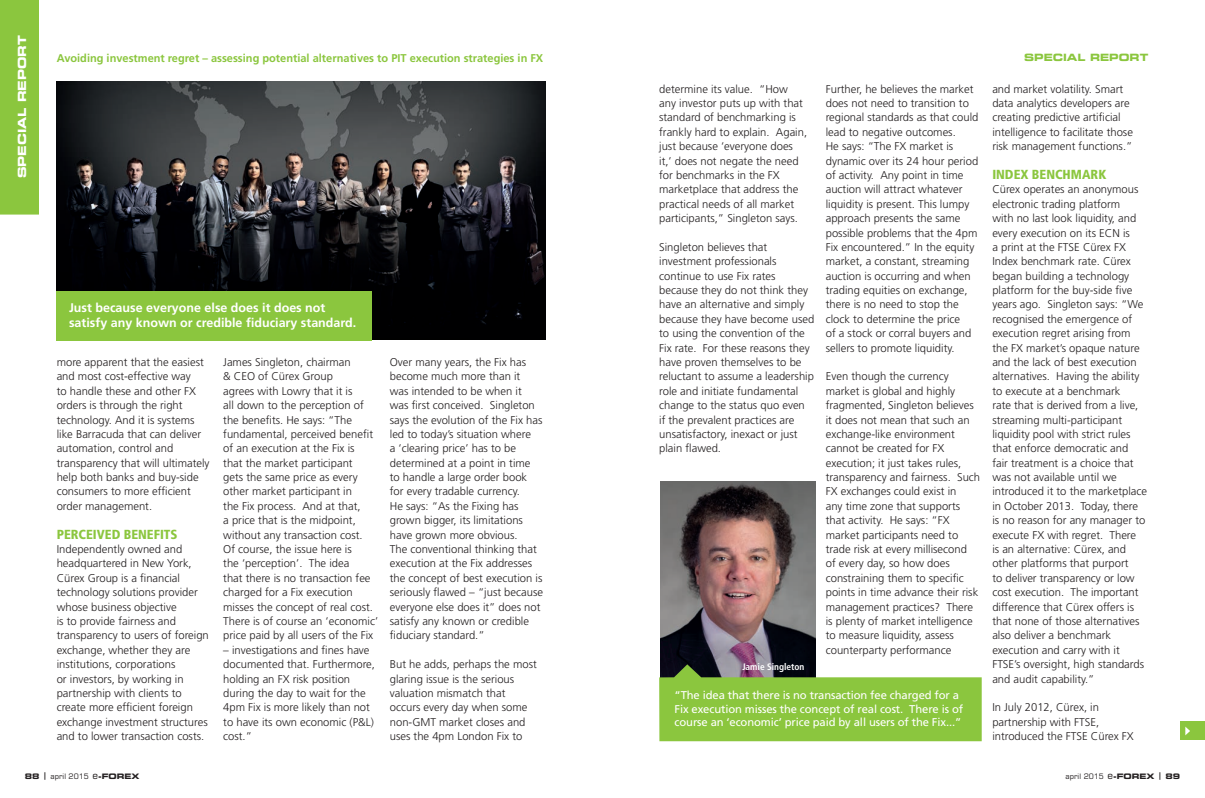
<style>
.page{position:relative;width:1205px;height:798px;background:#fff}
.page>*{position:absolute;margin:0;border:0;box-sizing:border-box;transform-origin:0 0}
.Paragraph_Title{font:900 condensed 13.12px "Frutiger";color:#8bc63e}
.Pulled_quotes{font:700 12.5px/15px "Frutiger";color:#fff}
.Body_text{font:300 11.25px/14.4px "Frutiger";color:#231f20}
.t1{font:11.25px/13.5px "Frutiger";letter-spacing:-.01em;color:#fff}
.Body_text-2{font:700 11.25px "Frutiger";color:#8bc63e}
.Section_title{font:700 expanded 11.25px "Square 721 BT";color:#fff}
.Section_title_top-ri{font:700 expanded 10px "Square 721 BT";color:#8bc63e}
.Photo_name{font:700 condensed 9.38px "Frutiger";color:#fff}
.t2{font:7.5px "Square 721 BT";color:#231f20}
.t3{font:700 expanded 7.5px "Square 721 BT";color:#231f20}
.s1{font-weight:400;font-stretch:normal}
.s2{font-weight:400;font-stretch:normal;font-size:10px}
.s3{font-size:10px}
.s4{font-weight:700;font-stretch:expanded}
</style>
<div class="page">
<div style="left:0;top:0;width:39px;height:214px;background:#8bc63e"></div>
<div style="left:1180px;top:721px;width:25px;height:18px;background:#8bc63e"></div>
<svg style="left:1185px;top:726px;width:5px;height:9px"></svg>
<img style="left:660px;top:481px;width:155px;height:183px">
<svg style="left:659px;top:664px;width:322px;height:77px;background:#8fbf4f"></svg>
<img style="left:57px;top:81px;width:489px;height:258px">
<div style="left:57px;top:291px;width:315px;height:49px;background:#8bc63e"></div>
<p class="Section_title" style="left:15px;top:178px;width:144px;rotate:-90deg">SPECIAL REPORT</p>
<p class="Body_text-2" style="left:57px;top:51px;width:488px">Avoiding investment regret – assessing potential alternatives to PIT execution strategies in FX</p>
<p class="Pulled_quotes" style="left:69px;top:300px;width:289px">Just because everyone else does it does not satisfy any known or credible fiduciary standard.</p>
<p class="Body_text" style="left:57px;top:355px;width:154px">more apparent that the easiest and most cost-effective way<br>to handle these and other FX orders is through the right technology. And it is systems like Barracuda that can deliver automation, control and transparency that will ultimately help both banks and buy-side consumers to more efficient order management.</p>
<p class="Paragraph_Title" style="left:57px;top:526px;width:122px">PERCEIVED BENEFITS</p>
<p class="Body_text" style="left:57px;top:541px;width:154px">Independently owned and headquartered in New York,<br>Cürex Group is a financial technology solutions provider whose business objective<br>is to provide fairness and transparency to users of foreign exchange, whether they are institutions, corporations<br>or investors, by working in partnership with clients to create more efficient foreign exchange investment structures and to lower transaction costs.</p>
<p class="Body_text" style="left:223px;top:355px;width:156px">James Singleton, chairman<br>&amp; CEO of Cürex Group<br>agrees with Lowry that it is<br>all down to the perception of the benefits. He says: “The fundamental, perceived benefit of an execution at the Fix is<br>that the market participant<br>gets the same price as every other market participant in<br>the Fix process. And at that,<br>a price that is the midpoint, without any transaction cost.<br>Of course, the issue here is<br>the ‘perception’. The idea<br>that there is no transaction fee charged for a Fix execution misses the concept of real cost.<br>There is of course an ‘economic’ price paid by all users of the Fix</p>
<p class="Body_text" style="left:223px;top:642px;width:153px">– investigations and fines have documented that. Furthermore, holding an FX risk position during the day to wait for the<br>4pm Fix is more likely than not to have its own economic (P&amp;L) cost.”</p>
<p class="Body_text" style="left:390px;top:355px;width:155px">Over many years, the Fix has become much more than it<br>was intended to be when it was first conceived. Singleton says the evolution of the Fix has led to today’s situation where<br>a ‘clearing price’ has to be determined at a point in time to handle a large order book for every tradable currency.<br>He says: “As the Fixing has grown bigger, its limitations have grown more obvious.<br>The conventional thinking that execution at the Fix addresses the concept of best execution is seriously flawed – “just because everyone else does it” does not satisfy any known or credible fiduciary standard.”</p>
<p class="Body_text" style="left:390px;top:656px;width:148px">But he adds, perhaps the most glaring issue is the serious valuation mismatch that occurs every day when some non-GMT market closes and uses the 4pm London Fix to</p>
<p class="t3" style="left:25px;top:772px;width:116px">88 | <span class="s1">april 2015</span> <span class="s2">e</span>-FOREX</p>
<p class="Body_text" style="left:659px;top:81px;width:149px">determine its value. “How any investor puts up with that standard of benchmarking is frankly hard to explain. Again, just because ‘everyone does it,’ does not negate the need for benchmarks in the FX marketplace that address the practical needs of all market participants,” Singleton says.</p>
<p class="Body_text" style="left:659px;top:240px;width:157px">Singleton believes that investment professionals continue to use Fix rates because they do not think they have an alternative and simply because they have become used to using the convention of the<br>Fix rate. For these reasons they have proven themselves to be reluctant to assume a leadership role and initiate fundamental change to the status quo even<br>if the prevalent practices are unsatisfactory, inexact or just plain flawed.</p>
<p class="Body_text" style="left:826px;top:81px;width:154px">Further, he believes the market does not need to transition to regional standards as that could lead to negative outcomes.<br>He says: “The FX market is dynamic over its 24 hour period of activity. Any point in time auction will attract whatever liquidity is present. This lumpy approach presents the same possible problems that the 4pm<br>Fix encountered.” In the equity market, a constant, streaming auction is occurring and when trading equities on exchange, there is no need to stop the clock to determine the price<br>of a stock or corral buyers and sellers to promote liquidity.</p>
<p class="Body_text" style="left:826px;top:369px;width:156px">Even though the currency market is global and highly fragmented, Singleton believes it does not mean that such an exchange-like environment cannot be created for FX execution; it just takes rules, transparency and fairness. Such<br>FX exchanges could exist in<br>any time zone that supports that activity. He says: “FX market participants need to trade risk at every millisecond<br>of every day, so how does constraining them to specific points in time advance their risk management practices? There is plenty of market intelligence to measure liquidity, assess counterparty performance</p>
<p class="Photo_name" style="left:742px;top:660px;width:63px">Jamie Singleton</p>
<p class="t1" style="left:674px;top:688px;width:290px">“The idea that there is no transaction fee charged for a<br>Fix execution misses the concept of real cost. There is of course an ‘economic’ price paid by all users of the Fix...”</p>
<p class="Section_title_top-ri" style="left:1024px;top:51px;width:126px">SPECIAL REPORT</p>
<p class="Body_text" style="left:992px;top:81px;width:142px">and market volatility. Smart data analytics developers are creating predictive artificial intelligence to facilitate those risk management functions.”</p>
<p class="Paragraph_Title" style="left:992px;top:166px;width:116px">INDEX BENCHMARK</p>
<p class="Body_text" style="left:992px;top:182px;width:156px">Cürex operates an anonymous electronic trading platform<br>with no last look liquidity, and every execution on its ECN is<br>a print at the FTSE Cürex FX<br>Index benchmark rate. Cürex began building a technology platform for the buy-side five years ago. Singleton says: “We recognised the emergence of execution regret arising from the FX market’s opaque nature and the lack of best execution alternatives. Having the ability to execute at a benchmark<br>rate that is derived from a live, streaming multi-participant liquidity pool with strict rules that enforce democratic and<br>fair treatment is a choice that was not available until we introduced it to the marketplace in October 2013. Today, there is no reason for any manager to execute FX with regret. There<br>is an alternative: Cürex, and other platforms that purport<br>to deliver transparency or low cost execution. The important difference that Cürex offers is that none of those alternatives also deliver a benchmark execution and carry with it<br>FTSE’s oversight, high standards and audit capability.”</p>
<p class="Body_text" style="left:992px;top:700px;width:143px">In July 2012, Cürex, in partnership with FTSE, introduced the FTSE Cürex FX</p>
<p class="t2" style="left:1065px;top:771px;width:116px">april 2015 <span class="s3">e</span><span class="s4">-FOREX </span><sup>|</sup> <span class="s4">89</span></p>
</div>
